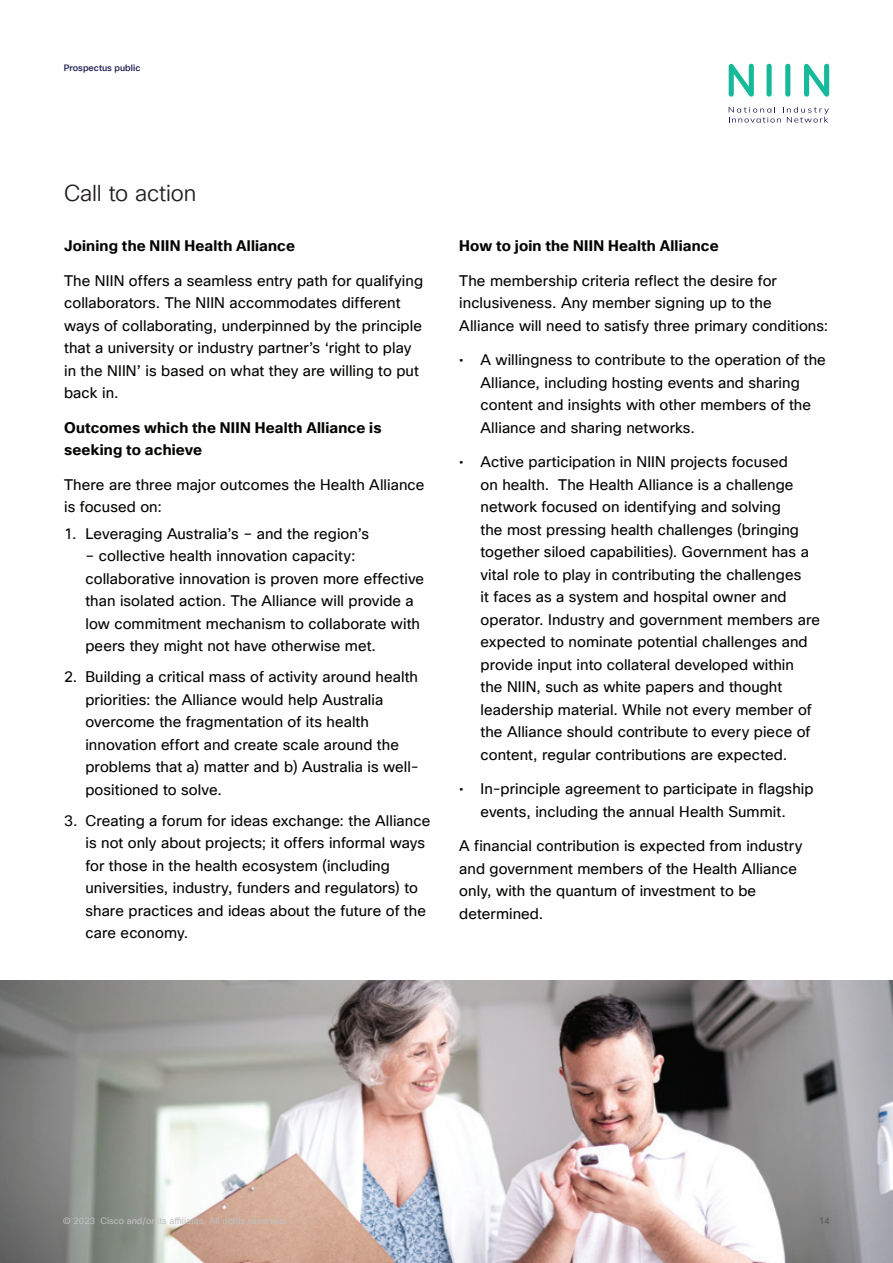
<style>
.page{position:relative;width:893px;height:1263px;background:#fff}
.page>*{position:absolute;margin:0;border:0;box-sizing:border-box;transform-origin:0 0}
.t1{font:22.5px "Cisco Sans TT Light";letter-spacing:-.005em;color:#231f20}
.t2{font:15px/22.5px "Cisco Sans TT";letter-spacing:.005em;color:#040503}
.t3{font:700 15px/22.5px "Cisco Sans TT";letter-spacing:.01em;color:#040503}
.t4{font:9px "Cisco Sans TT";color:#c0c0c0}
.t5{font:500 9px "Cisco Sans TT";color:#1f1f53}
.t6{font:9px "Cisco Sans TT";color:#57585a}
</style>
<div class="page">
<img style="left:0;top:980px;width:893px;height:283px">
<svg style="left:729px;top:64px;width:25px;height:33px"></svg>
<div style="left:766px;top:64px;width:6px;height:33px;background:#16b999;border-radius:3px"></div>
<div style="left:785px;top:64px;width:5px;height:33px;background:#16b999;border-radius:3px"></div>
<svg style="left:804px;top:64px;width:25px;height:33px"></svg>
<svg style="left:729px;top:107px;width:100px;height:16px"></svg>
<p class="t5" style="left:64px;top:62px;width:78px">Prospectus public</p>
<h1 class="t1" style="left:64px;top:178px;width:134px">Call to action</h1>
<p class="t3" style="left:64px;top:235px;width:233px">Joining the NIIN Health Alliance</p>
<p class="t2" style="left:64px;top:269px;width:360px">The NIIN offers a seamless entry path for qualifying collaborators. The NIIN accommodates different ways of collaborating, underpinned by the principle that a university or industry partner’s ‘right to play in the NIIN’ is based on what they are willing to put back in.</p>
<p class="t3" style="left:64px;top:416px;width:319px">Outcomes which the NIIN Health Alliance is seeking to achieve</p>
<p class="t2" style="left:64px;top:473px;width:362px">There are three major outcomes the Health Alliance is focused on:</p>
<p class="t2" style="left:64px;top:523px;width:306px">1. Leveraging Australia’s – and the region’s</p>
<p class="t2" style="left:85px;top:545px;width:340px">– collective health innovation capacity: collaborative innovation is proven more effective than isolated action. The Alliance will provide a low commitment mechanism to collaborate with peers they might not have otherwise met.</p>
<p class="t2" style="left:85px;top:666px;width:335px;text-indent:-21px">2. Building a critical mass of activity around health priorities: the Alliance would help Australia overcome the fragmentation of its health innovation effort and create scale around the problems that a) matter and b) Australia is well&shy;positioned to solve.</p>
<p class="t2" style="left:85px;top:810px;width:347px;text-indent:-21px">3. Creating a forum for ideas exchange: the Alliance is not only about projects; it offers informal ways for those in the health ecosystem (including universities, industry, funders and regulators) to share practices and ideas about the future of the care economy.</p>
<p class="t3" style="left:459px;top:235px;width:261px">How to join the NIIN Health Alliance</p>
<p class="t2" style="left:459px;top:269px;width:371px">The membership criteria reflect the desire for inclusiveness. Any member signing up to the<br>Alliance will need to satisfy three primary conditions:</p>
<p class="t2" style="left:480px;top:349px;width:347px;text-indent:-21px">• A willingness to contribute to the operation of the Alliance, including hosting events and sharing content and insights with other members of the Alliance and sharing networks.</p>
<p class="t2" style="left:480px;top:451px;width:341px;text-indent:-21px">• Active participation in NIIN projects focused<br>on health. The Health Alliance is a challenge network focused on identifying and solving<br>the most pressing health challenges (bringing together siloed capabilities). Government has a vital role to play in contributing the challenges<br>it faces as a system and hospital owner and operator. Industry and government members are expected to nominate potential challenges and provide input into collateral developed within<br>the NIIN, such as white papers and thought leadership material. While not every member of the Alliance should contribute to every piece of content, regular contributions are expected.</p>
<p class="t2" style="left:459px;top:778px;width:356px;text-align:center">• In-principle agreement to participate in flagship events, including the annual Health Summit.</p>
<p class="t2" style="left:459px;top:835px;width:345px">A financial contribution is expected from industry and government members of the Health Alliance only, with the quantum of investment to be determined.</p>
<p class="t4" style="left:63px;top:1215px;width:226px">© 2023 Cisco and/or its affiliates. All rights reserved.</p>
<p class="t6" style="left:819px;top:1215px;width:12px">14</p>
</div>
